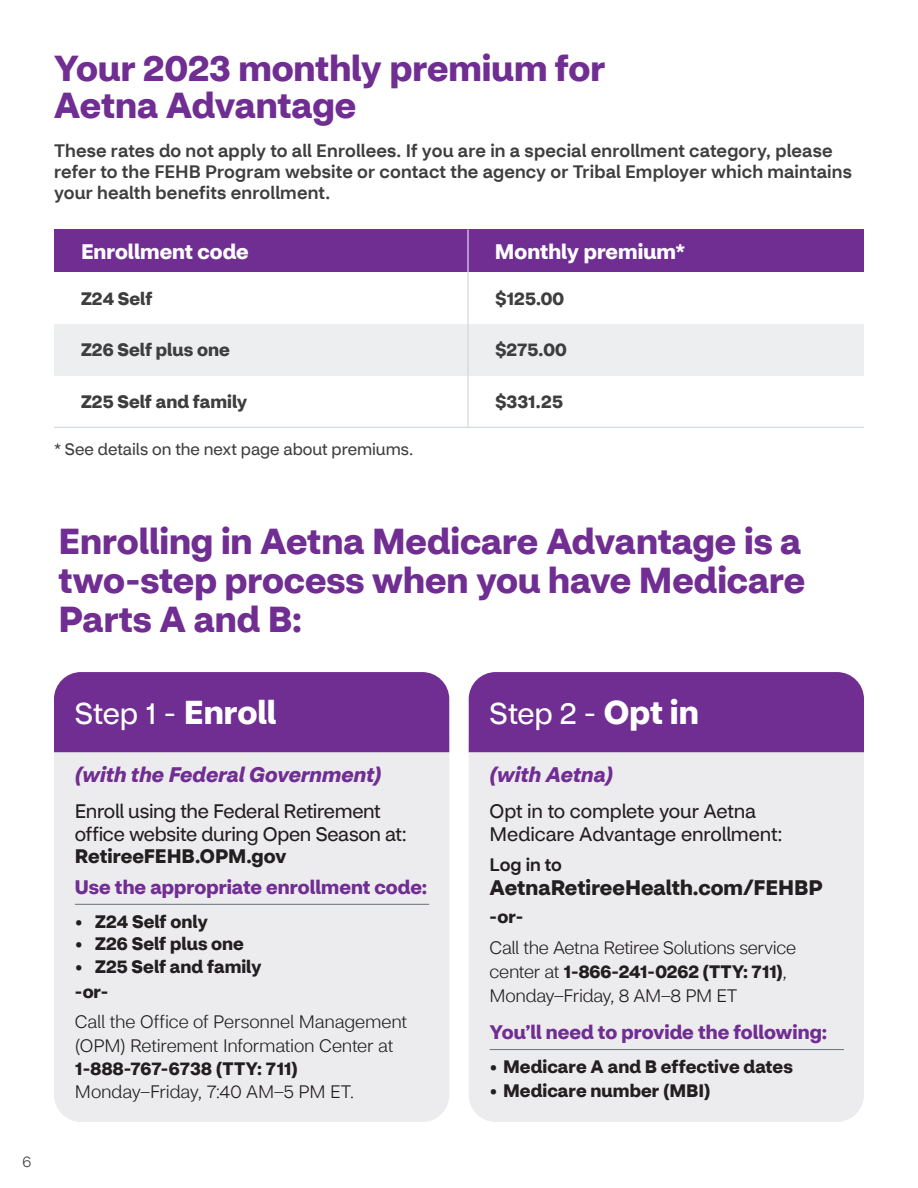
<style>
.page{position:relative;width:918px;height:1188px;background:#fff}
.page>*{position:absolute;margin:0;border:0;box-sizing:border-box;transform-origin:0 0}
.t1{font:700 36px/39px "CVS Health Sans";color:#702d92}
.t2{font:30px "CVS Health Sans";letter-spacing:-.005em;color:#fff}
.t3{font:italic 700 21px "CVS Health Sans";color:#702d92}
.t4{font:700 21px "CVS Health Sans";color:#fff}
.t5{font:700 21px "CVS Health Sans";color:#231f20}
.t6{font:19.5px/22.5px "CVS Health Sans";letter-spacing:-.015em;color:#231f20}
.t7{font:700 19.5px "CVS Health Sans";color:#702d92}
.t8{font:300 18px/23.2px "CVS Health Sans";letter-spacing:-.015em;color:#231f20}
.t9{font:500 18px/21px "CVS Health Sans";letter-spacing:.01em;color:#3e3e3f}
.t10{font:700 18px "CVS Health Sans";color:#231f20}
.t11{font:700 18px "CVS Health Sans";letter-spacing:.005em;color:#3e3e3f}
.t12{font:500 18px "CVS Health Sans";letter-spacing:-.005em;color:#231f20}
.t13{font:16.5px "CVS Health Sans";color:#3e3e3f}
.t14{font:300 15px "CVS Health Sans";color:#3e3e3f}
.s1{font-weight:700;font-size:33px}
.s2{font-weight:700}
</style>
<div class="page">
<hr style="left:54px;top:427px;width:414px;height:1px;background:#cbd1d5">
<hr style="left:468px;top:427px;width:396px;height:1px;background:#cbd1d5">
<hr style="left:468px;top:272px;width:1px;height:52px;background:#cbd1d5">
<hr style="left:468px;top:376px;width:1px;height:51px;background:#cbd1d5">
<div style="left:54px;top:230px;width:414px;height:42px;background:#702d92"></div>
<div style="left:468px;top:230px;width:396px;height:42px;background:#702d92"></div>
<div style="left:54px;top:324px;width:414px;height:52px;background:#eceef0"></div>
<div style="left:468px;top:324px;width:396px;height:52px;background:#eceef0"></div>
<hr style="left:468px;top:229px;width:1px;height:43px;background:#fff">
<hr style="left:468px;top:324px;width:1px;height:52px;background:#cbd1d5">
<div style="left:54px;top:716px;width:395px;height:406px;background:#ececee;border-radius:27px"></div>
<div style="left:469px;top:719px;width:395px;height:403px;background:#ececee;border-radius:27px"></div>
<div style="left:54px;top:672px;width:395px;height:80px;background:#702d92"></div>
<div style="left:469px;top:672px;width:395px;height:80px;background:#702d92"></div>
<hr style="left:75px;top:904px;width:354px;height:1px;background:#697379">
<hr style="left:490px;top:1049px;width:354px;height:1px;background:#697379">
<h3 class="t1" style="left:54px;top:49px;width:553px;line-height:37.5px">Your 2023 monthly premium for<br>Aetna Advantage</h3>
<p class="t9" style="left:54px;top:140px;width:799px">These rates do not apply to all Enrollees. If you are in a special enrollment category, please refer to the FEHB Program website or contact the agency or Tribal Employer which maintains your health benefits enrollment.</p>
<p class="t4" style="left:81px;top:238px;width:169px">Enrollment code</p>
<p class="t4" style="left:495px;top:238px;width:192px">Monthly premium*</p>
<p class="t11" style="left:81px;top:287px;width:73px">Z24 Self</p>
<p class="t11" style="left:495px;top:287px;width:71px">$125.00</p>
<p class="t11" style="left:81px;top:339px;width:150px">Z26 Self plus one</p>
<p class="t11" style="left:495px;top:339px;width:73px">$275.00</p>
<p class="t11" style="left:81px;top:390px;width:168px">Z25 Self and family</p>
<p class="t11" style="left:495px;top:390px;width:69px">$331.25</p>
<p class="t13" style="left:54px;top:439px;width:361px">* See details on the next page about premiums.</p>
<p class="t14" style="left:23px;top:1152px;width:10px">6</p>
<h3 class="t1" style="left:58px;top:522px;width:748px;text-align:justify">Enrolling in Aetna Medicare Advantage is a two-step process when you have Medicare Parts A and B:</h3>
<h4 class="t2" style="left:75px;top:696px;width:203px">Step 1 - <span class="s1">Enroll</span></h4>
<p class="t3" style="left:75px;top:762px;width:308px">(with the Federal Government)</p>
<p class="t6" style="left:75px;top:800px;width:334px">Enroll using the Federal Retirement office website during Open Season at:<br><span class="s2">RetireeFEHB.OPM.gov</span></p>
<p class="t7" style="left:75px;top:875px;width:354px">Use the appropriate enrollment code:</p>
<p class="t10" style="left:75px;top:910px;width:135px">• Z24 Self only</p>
<p class="t10" style="left:75px;top:933px;width:171px">• Z26 Self plus one</p>
<p class="t10" style="left:75px;top:955px;width:188px">• Z25 Self and family</p>
<p class="t10" style="left:75px;top:981px;width:35px">-or-</p>
<p class="t8" style="left:75px;top:1010px;width:334px">Call the Office of Personnel Management (OPM) Retirement Information Center at <span class="s2">1-888-767-6738 (TTY: 711)<br></span>Monday–Friday, 7:40 AM–5 PM ET.</p>
<h4 class="t2" style="left:490px;top:696px;width:211px">Step 2 - <span class="s1">Opt in</span></h4>
<p class="t3" style="left:490px;top:762px;width:125px">(with Aetna)</p>
<p class="t6" style="left:490px;top:800px;width:294px">Opt in to complete your Aetna<br>Medicare Advantage enrollment:</p>
<p class="t12" style="left:490px;top:854px;width:74px">Log in to</p>
<p class="t5" style="left:490px;top:875px;width:335px">AetnaRetireeHealth.com/FEHBP</p>
<p class="t10" style="left:490px;top:905px;width:35px">-or-</p>
<p class="t8" style="left:490px;top:935px;width:308px;line-height:24px">Call the Aetna Retiree Solutions service center at <span class="s2">1-866-241-0262 (TTY: 711)</span>,<br>Monday–Friday, 8 AM–8 PM ET</p>
<p class="t7" style="left:490px;top:1020px;width:339px">You’ll need to provide the following:</p>
<p class="t10" style="left:490px;top:1056px;width:305px">• Medicare A and B effective dates</p>
<p class="t10" style="left:490px;top:1080px;width:223px">• Medicare number (MBI)</p>
</div>
